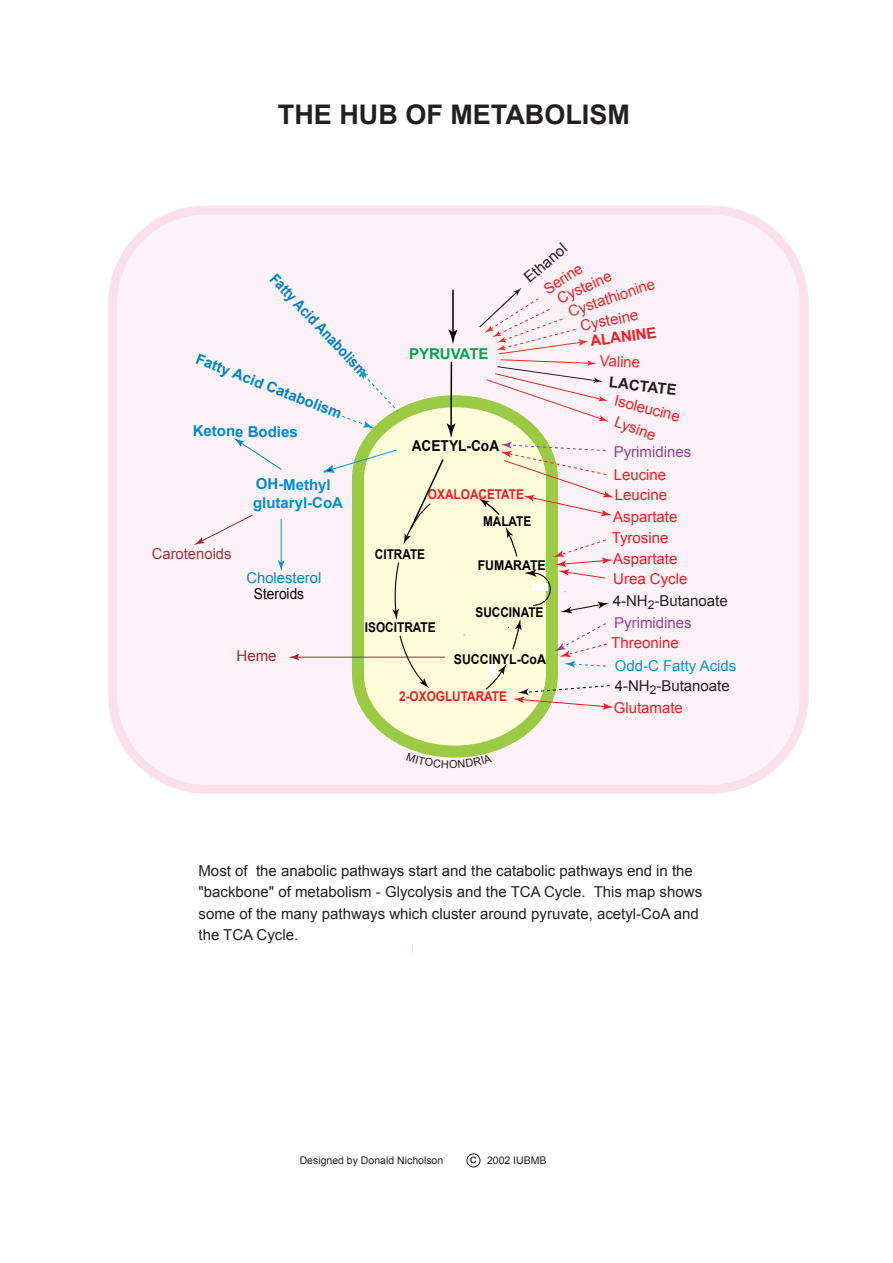
<style>
.page{position:relative;width:893px;height:1263px;background:#fff}
.page>*{position:absolute;margin:0;border:0;box-sizing:border-box;transform-origin:0 0}
.t1{font:700 27px "Arial";color:#231f20}
.t2{font:15px/21px "Arial";color:#231f20}
.t3{font:15px/20px "Arial";color:#ee1d23}
.t4{font:15px "Arial";color:#ee2124}
.t5{font:15px/20px "Arial";color:#09d}
.t6{font:15px "Arial";color:#983f97}
.t7{font:700 15px/18.8px "Arial";color:#008ed3}
.t8{font:700 15px "Arial";color:#0080c6;scale:.88 1}
.t9{font:700 15px "Arial";letter-spacing:-.01em;color:#0087cd}
.t10{font:15px "Arial";color:#0089d0}
.t11{font:15px "Arial";color:#9e3637}
.t12{font:700 15px "Arial";color:#000;scale:.91 1}
.t13{font:15px "Arial";color:#ee2726}
.t14{font:700 15px "Arial";color:#00a54f}
.t15{font:15px "Arial";color:#000;scale:.91 1}
.t16{font:700 15px "Arial";color:#ee1d23}
.t17{font:700 15px "Arial";color:#231f20}
.t18{font:15px "Arial";color:#e71f23}
.t19{font:15px "Arial";color:#982e34}
.t20{font:700 14.7px "Arial";color:#0085cb}
.t21{font:700 13.5px "Arial";color:#000;scale:.88 1}
.t22{font:700 13.5px "Arial";color:#ee1d23;scale:.88 1}
.t23{font:700 13.5px "Arial";color:#000;scale:.91 1}
.t24{font:10.5px "Arial";color:#231f20}
.s1{color:#0084ca}
.s2{color:#008fd4}
.s3{color:#231f20}
.s4{font-size:11.7px}
</style>
<div class="page">
<div style="left:108px;top:206px;width:701px;height:588px;background:#fdf2f7;border:9px solid #fbe1ec;border-radius:94px"></div>
<svg style="left:346px;top:401px;width:212px;height:352px;background:#f1f4c8"></svg>
<hr style="left:452px;top:290px;width:2px;height:43px;background:#000">
<svg style="left:448px;top:330px;width:9px;height:14px"></svg>
<hr style="left:296px;top:657px;width:149px;height:1px;background:#962e33">
<svg style="left:288px;top:654px;width:11px;height:6px"></svg>
<div style="left:467px;top:1153px;width:13px;height:14px;border:1px solid #231f20;border-radius:50%"></div>
<svg style="left:392px;top:561px;width:8px;height:59px"></svg>
<svg style="left:399px;top:634px;width:30px;height:54px;background:#f1ebcb"></svg>
<svg style="left:484px;top:664px;width:23px;height:27px"></svg>
<svg style="left:508px;top:619px;width:14px;height:32px"></svg>
<svg style="left:506px;top:527px;width:12px;height:31px"></svg>
<svg style="left:513px;top:685px;width:101px;height:25px"></svg>
<svg style="left:234px;top:438px;width:48px;height:32px"></svg>
<svg style="left:194px;top:514px;width:59px;height:31px"></svg>
<hr style="left:281px;top:519px;width:1px;height:44px;background:#0095da">
<svg style="left:278px;top:560px;width:6px;height:11px"></svg>
<svg style="left:478px;top:442px;width:136px;height:74px"></svg>
<svg style="left:555px;top:622px;width:52px;height:45px"></svg>
<svg style="left:336px;top:369px;width:63px;height:59px"></svg>
<svg style="left:524px;top:539px;width:89px;height:74px"></svg>
<svg style="left:323px;top:449px;width:122px;height:96px"></svg>
<svg style="left:447px;top:423px;width:9px;height:15px"></svg>
<hr style="left:450px;top:362px;width:2px;height:65px;background:#000">
<svg style="left:479px;top:288px;width:129px;height:133px"></svg>
<svg style="left:421px;top:753px;width:68px;height:5px"></svg>
<h1 class="t1" style="left:278px;top:99px;width:353px">THE HUB OF METABOLISM</h1>
<p class="t2" style="left:519px;top:271px;width:52px;rotate:-40deg">Ethanol</p>
<p class="t4" style="left:540px;top:283px;width:45px;rotate:-33deg">Serine</p>
<p class="t8" style="left:279px;top:270px;width:154px;rotate:47deg">Fatty Acid Anabolism</p>
<p class="t4" style="left:555px;top:292px;width:51px;rotate:-25deg">Cystein</p>
<p class="t13" style="left:566px;top:304px;width:72px;rotate:-19deg">Cystathion</p>
<p class="t4" style="left:579px;top:317px;width:60px;rotate:-11deg">Cysteine</p>
<p class="t16" style="left:589px;top:333px;width:68px;rotate:-8deg">ALANINE</p>
<p class="t14" style="left:409px;top:345px;width:81px">PYRUVATE</p>
<p class="t20" style="left:199px;top:351px;width:157px;rotate:21deg">Fatty Acid Catabolism</p>
<p class="t4" style="left:600px;top:352px;width:42px;rotate:3deg">Valine</p>
<p class="t17" style="left:610px;top:374px;width:69px;rotate:6deg">LACTATE</p>
<p class="t4" style="left:617px;top:392px;width:69px;rotate:14deg">Isoleucine</p>
<p class="t18" style="left:618px;top:413px;width:44px;rotate:20deg">Lysine</p>
<p class="t9" style="left:193px;top:423px;width:107px">Ketone Bodies</p>
<p class="t12" style="left:412px;top:437px;width:98px">ACETYL-CoA</p>
<p class="t6" style="left:614px;top:444px;width:79px">Pyrimidines</p>
<p class="t3" style="left:614px;top:465px;width:55px">Leucine<br>Leucine</p>
<p class="t3" style="left:613px;top:507px;width:66px">Aspartate</p>
<p class="t3" style="left:613px;top:548px;width:76px">Aspartate<br>Urea Cycle</p>
<p class="t7" style="left:253px;top:475px;width:91px"><span class="s1">OH-</span><span class="s2">Methyl </span>glutaryl-CoA</p>
<p class="t22" style="left:428px;top:487px;width:111px">OXALOACETATE</p>
<p class="t21" style="left:483px;top:514px;width:56px">MALATE</p>
<p class="t3" style="left:612px;top:528px;width:58px">Tyrosine</p>
<p class="t11" style="left:152px;top:545px;width:81px">Carotenoids</p>
<p class="t21" style="left:375px;top:546px;width:59px">CITRATE</p>
<p class="t23" style="left:478px;top:557px;width:76px">FUMARATE</p>
<p class="t10" style="left:246px;top:569px;width:76px">Cholesterol</p>
<p class="t15" style="left:254px;top:585px;width:57px">Steroids</p>
<p class="t2" style="left:613px;top:591px;width:117px">4-NH<sub>2</sub>-Butanoate</p>
<p class="t21" style="left:475px;top:605px;width:79px">SUCCINATE</p>
<p class="t6" style="left:614px;top:614px;width:79px">Pyrimidines</p>
<p class="t21" style="left:365px;top:620px;width:82px">ISOCITRATE</p>
<p class="t19" style="left:237px;top:648px;width:42px">Heme</p>
<p class="t23" style="left:454px;top:651px;width:103px">SUCCINYL-CoA</p>
<p class="t22" style="left:399px;top:689px;width:124px">2-OXOGLUTARATE</p>
<p class="t3" style="left:611px;top:633px;width:69px">Threonine</p>
<p class="t5" style="left:615px;top:656px;width:123px">Odd-C Fatty Acids<br><span class="s3">4-NH</span><sub>2</sub><span class="s3">-Butanoate</span></p>
<p class="t3" style="left:614px;top:698px;width:71px">Glutamate</p>
<p class="t2" style="left:198px;top:861px;width:505px">Most of the anabolic pathways start and the catabolic pathways end in the "backbone" of metabolism - Glycolysis and the TCA Cycle. This map shows some of the many pathways which cluster around pyruvate, acetyl-CoA and the TCA Cycle.</p>
<p class="t24" style="left:300px;top:1154px;width:145px">Designed by Donald Nicholson</p>
<p class="t24" style="left:470px;top:1154px;width:78px"><span class="s4">c</span> 2002 IUBMB</p>
</div>
